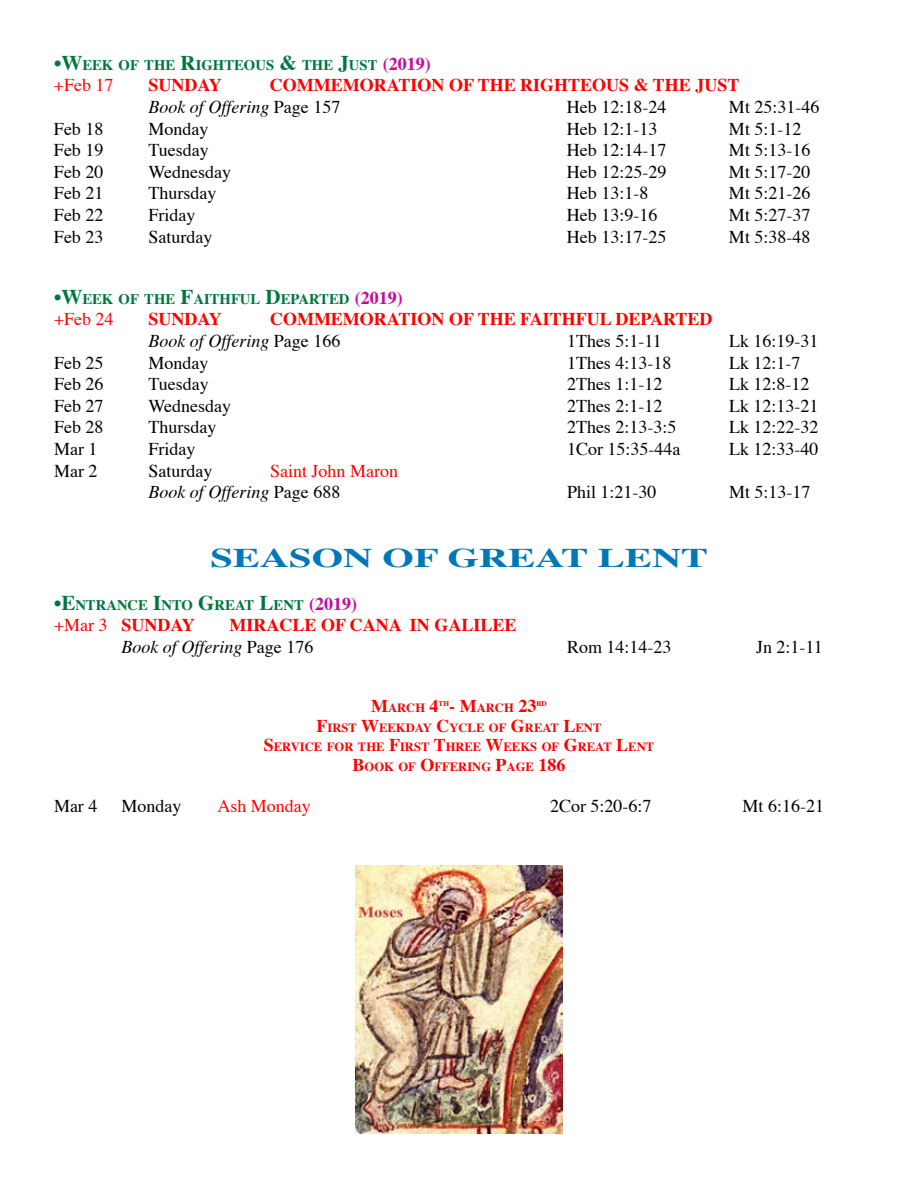
<style>
.page{position:relative;width:918px;height:1188px;background:#fff}
.page>*{position:absolute;margin:0;border:0;box-sizing:border-box;transform-origin:0 0}
.t1{font:700 27px "Times";color:#0078b7;scale:1.5 1}
.t2{font:18px "Times";color:#000}
.t3{font:700 18px/21.6px "Times";color:#f00}
.t4{font:18px/21.6px "Times";color:#f00}
.t5{font:700 18px "Times";color:#f00}
.t6{font:700 14.7px "Times";color:#00763d}
.t7{font:700 12.6px/19.5px "Times";color:#f00;text-align:center}
.t8{font:700 7.35px "Times";color:#f00}
.s1{font-size:21px}
.s2{font-size:18px;color:#cb079c}
.s3{font-weight:400;font-style:italic;color:#000}
.s4{font-weight:400;color:#000}
.s5{font-style:italic;color:#000}
.s6{color:#000}
.s7{font-weight:400}
.s8{font-size:18px}
.s9{font-size:12.6px}
</style>
<div class="page">
<img style="left:356px;top:866px;width:206px;height:268px">
<p class="t6" style="left:54px;top:51px;width:378px"><span class="s1">•W</span>EEK OF THE <span class="s1">R</span>IGHTEOUS <span class="s1">&amp;</span> THE <span class="s1">J</span>UST <span class="s2">(2019)</span></p>
<p class="t4" style="left:54px;top:73px;width:61px">+Feb 17</p>
<p class="t3" style="left:148px;top:73px;width:75px">SUNDAY</p>
<p class="t3" style="left:148px;top:73px;width:592px;text-indent:122px">COMMEMORATION OF THE RIGHTEOUS &amp; THE JUST<br><span class="s3">Book of Offering</span> <span class="s4">Page 157</span></p>
<p class="t2" style="left:567px;top:90px;width:101px">Heb 12:18-24</p>
<p class="t2" style="left:729px;top:90px;width:92px">Mt 25:31-46</p>
<p class="t2" style="left:54px;top:112px;width:51px">Feb 18</p>
<p class="t2" style="left:148px;top:112px;width:61px">Monday</p>
<p class="t2" style="left:567px;top:112px;width:92px">Heb 12:1-13</p>
<p class="t2" style="left:729px;top:112px;width:74px">Mt 5:1-12</p>
<p class="t2" style="left:54px;top:133px;width:51px">Feb 19</p>
<p class="t2" style="left:148px;top:133px;width:62px">Tuesday</p>
<p class="t2" style="left:567px;top:133px;width:101px">Heb 12:14-17</p>
<p class="t2" style="left:729px;top:133px;width:83px">Mt 5:13-16</p>
<p class="t2" style="left:54px;top:155px;width:51px">Feb 20</p>
<p class="t2" style="left:148px;top:155px;width:84px">Wednesday</p>
<p class="t2" style="left:567px;top:155px;width:101px">Heb 12:25-29</p>
<p class="t2" style="left:729px;top:155px;width:83px">Mt 5:17-20</p>
<p class="t2" style="left:54px;top:176px;width:51px">Feb 21</p>
<p class="t2" style="left:148px;top:176px;width:69px">Thursday</p>
<p class="t2" style="left:567px;top:176px;width:83px">Heb 13:1-8</p>
<p class="t2" style="left:729px;top:176px;width:83px">Mt 5:21-26</p>
<p class="t2" style="left:54px;top:198px;width:51px">Feb 22</p>
<p class="t2" style="left:148px;top:198px;width:48px">Friday</p>
<p class="t2" style="left:567px;top:198px;width:92px">Heb 13:9-16</p>
<p class="t2" style="left:729px;top:198px;width:83px">Mt 5:27-37</p>
<p class="t2" style="left:54px;top:220px;width:51px">Feb 23</p>
<p class="t2" style="left:148px;top:220px;width:65px">Saturday</p>
<p class="t2" style="left:567px;top:220px;width:101px">Heb 13:17-25</p>
<p class="t2" style="left:729px;top:220px;width:83px">Mt 5:38-48</p>
<p class="t6" style="left:54px;top:285px;width:350px"><span class="s1">•W</span>EEK OF THE <span class="s1">F</span>AITHFUL <span class="s1">D</span>EPARTED <span class="s2">(2019)</span></p>
<p class="t4" style="left:54px;top:307px;width:61px">+Feb 24</p>
<p class="t3" style="left:149px;top:307px;width:75px">SUNDAY</p>
<p class="t3" style="left:149px;top:307px;width:565px;text-indent:122px">COMMEMORATION OF THE FAITHFUL DEPARTED<br><span class="s3">Book of Offering</span> <span class="s4">Page 166</span></p>
<p class="t2" style="left:567px;top:324px;width:96px">1Thes 5:1-11</p>
<p class="t2" style="left:729px;top:324px;width:91px">Lk 16:19-31</p>
<p class="t2" style="left:54px;top:346px;width:51px">Feb 25</p>
<p class="t2" style="left:149px;top:346px;width:61px">Monday</p>
<p class="t2" style="left:567px;top:346px;width:106px">1Thes 4:13-18</p>
<p class="t2" style="left:729px;top:346px;width:73px">Lk 12:1-7</p>
<p class="t2" style="left:54px;top:367px;width:51px">Feb 26</p>
<p class="t2" style="left:149px;top:367px;width:62px">Tuesday</p>
<p class="t2" style="left:567px;top:367px;width:97px">2Thes 1:1-12</p>
<p class="t2" style="left:729px;top:367px;width:82px">Lk 12:8-12</p>
<p class="t2" style="left:54px;top:389px;width:51px">Feb 27</p>
<p class="t2" style="left:149px;top:389px;width:84px">Wednesday</p>
<p class="t2" style="left:567px;top:389px;width:97px">2Thes 2:1-12</p>
<p class="t2" style="left:729px;top:389px;width:91px">Lk 12:13-21</p>
<p class="t2" style="left:54px;top:410px;width:51px">Feb 28</p>
<p class="t2" style="left:149px;top:410px;width:69px">Thursday</p>
<p class="t2" style="left:567px;top:410px;width:111px">2Thes 2:13-3:5</p>
<p class="t2" style="left:729px;top:410px;width:91px">Lk 12:22-32</p>
<p class="t2" style="left:54px;top:432px;width:45px">Mar 1</p>
<p class="t2" style="left:149px;top:432px;width:48px">Friday</p>
<p class="t2" style="left:567px;top:432px;width:115px">1Cor 15:35-44a</p>
<p class="t2" style="left:729px;top:432px;width:91px">Lk 12:33-40</p>
<p class="t2" style="left:54px;top:454px;width:45px">Mar 2</p>
<p class="t2" style="left:149px;top:454px;width:65px">Saturday</p>
<p class="t4" style="left:149px;top:458px;width:251px;text-indent:122px">Saint John Maron<br><span class="s5">Book of Offering</span> <span class="s6">Page 688</span></p>
<p class="t2" style="left:567px;top:475px;width:91px">Phil 1:21-30</p>
<p class="t2" style="left:729px;top:475px;width:83px">Mt 5:13-17</p>
<h1 class="t1" style="left:210px;top:532px;width:333px">SEASON OF GREAT LENT</h1>
<p class="t6" style="left:54px;top:591px;width:305px"><span class="s1">•E</span>NTRANCE <span class="s1">I</span>NTO <span class="s1">G</span>REAT <span class="s1">L</span>ENT <span class="s2">(2019)</span></p>
<p class="t3" style="left:54px;top:613px;width:142px"><span class="s7">+Mar 3</span> SUNDAY</p>
<p class="t3" style="left:122px;top:613px;width:396px;text-indent:108px">MIRACLE OF CANA IN GALILEE<br><span class="s3">Book of Offering</span> <span class="s4">Page 176</span></p>
<p class="t2" style="left:567px;top:630px;width:106px">Rom 14:14-23</p>
<p class="t2" style="left:756px;top:630px;width:68px">Jn 2:1-11</p>
<p class="t7" style="left:371px;top:697px;width:69px"><span class="s8">M</span>ARCH <span class="s8">4</span></p>
<p class="t8" style="left:439px;top:697px;width:12px">TH</p>
<p class="t5" style="left:449px;top:689px;width:89px">- M<span class="s9">ARCH</span> 23</p>
<p class="t8" style="left:536px;top:697px;width:12px">RD</p>
<p class="t7" style="left:264px;top:716px;width:392px"><span class="s8">F</span>IRST <span class="s8">W</span>EEKDAY <span class="s8">C</span>YCLE OF <span class="s8">G</span>REAT <span class="s8">L</span>ENT<br><span class="s8">S</span>ERVICE FOR THE <span class="s8">F</span>IRST <span class="s8">T</span>HREE <span class="s8">W</span>EEKS OF <span class="s8">G</span>REAT <span class="s8">L</span>ENT<br><span class="s8">B</span>OOK OF <span class="s8">O</span>FFERING <span class="s8">P</span>AGE <span class="s8">186</span></p>
<p class="t2" style="left:54px;top:789px;width:45px">Mar 4</p>
<p class="t2" style="left:122px;top:789px;width:61px">Monday</p>
<p class="t4" style="left:217px;top:793px;width:95px">Ash Monday</p>
<p class="t2" style="left:550px;top:789px;width:103px">2Cor 5:20-6:7</p>
<p class="t2" style="left:742px;top:789px;width:83px">Mt 6:16-21</p>
</div>
